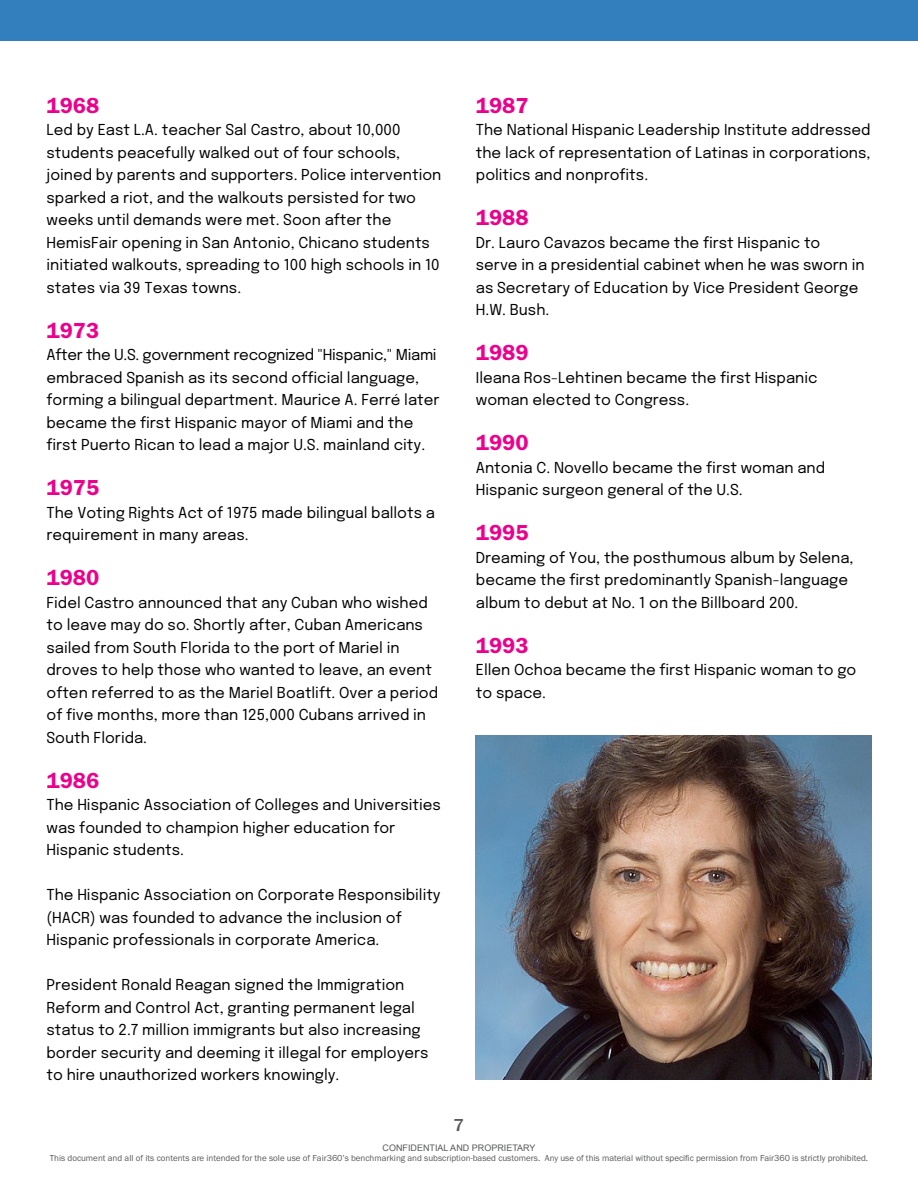
<style>
.page{position:relative;width:918px;height:1188px;background:#fff}
.page>*{position:absolute;margin:0;border:0;box-sizing:border-box;transform-origin:0 0}
.Body{font:22.5px "Franklin Gothic URW Dem";color:#ec008c}
.t1{font:500 18px "Franklin Gothic URW";color:#58595b}
.Body-2{font:15px/22.5px "Epilogue";color:#000}
.t2{font:9px/10.5px "Franklin Gothic URW Boo";color:#58595b;text-align:center}
.s1{font-family:"Arial"}
</style>
<div class="page">
<div style="left:0;top:0;width:918px;height:40px;background:#337fbe"></div>
<img style="left:476px;top:735px;width:396px;height:345px">
<p class="Body" style="left:47px;top:91px;width:54px">1968</p>
<p class="Body-2" style="left:47px;top:118px;width:396px">Led by East L.A. teacher Sal Castro, about 10,000 students peacefully walked out of four schools, joined by parents and supporters. Police intervention sparked a riot, and the walkouts persisted for two weeks until demands were met. Soon after the HemisFair opening in San Antonio, Chicano students initiated walkouts, spreading to 100 high schools in 10 states via 39 Texas towns.</p>
<p class="Body" style="left:47px;top:316px;width:54px">1973</p>
<p class="Body-2" style="left:47px;top:343px;width:394px">After the U.S. government recognized "Hispanic," Miami embraced Spanish as its second official language, forming a bilingual department. Maurice A. Ferré later became the first Hispanic mayor of Miami and the first Puerto Rican to lead a major U.S. mainland city.</p>
<p class="Body" style="left:47px;top:474px;width:54px">1975</p>
<p class="Body-2" style="left:47px;top:500px;width:390px">The Voting Rights Act of 1975 made bilingual ballots a requirement in many areas.</p>
<p class="Body" style="left:47px;top:564px;width:54px">1980</p>
<p class="Body-2" style="left:47px;top:590px;width:393px">Fidel Castro announced that any Cuban who wished to leave may do so. Shortly after, Cuban Americans sailed from South Florida to the port of Mariel in droves to help those who wanted to leave, an event often referred to as the Mariel Boatlift. Over a period of five months, more than 125,000 Cubans arrived in South Florida.</p>
<p class="Body" style="left:47px;top:766px;width:54px">1986</p>
<p class="Body-2" style="left:47px;top:793px;width:396px">The Hispanic Association of Colleges and Universities was founded to champion higher education for<br>Hispanic students.</p>
<p class="Body-2" style="left:47px;top:883px;width:396px">The Hispanic Association on Corporate Responsibility (HACR) was founded to advance the inclusion of<br>Hispanic professionals in corporate America.</p>
<p class="Body-2" style="left:47px;top:973px;width:384px">President Ronald Reagan signed the Immigration Reform and Control Act, granting permanent legal status to 2.7 million immigrants but also increasing border security and deeming it illegal for employers to hire unauthorized workers knowingly.</p>
<p class="Body" style="left:476px;top:91px;width:54px">1987</p>
<p class="Body-2" style="left:476px;top:118px;width:396px;text-align:justify">The National Hispanic Leadership Institute addressed the lack of representation of Latinas in corporations, politics and nonprofits.</p>
<p class="Body" style="left:476px;top:204px;width:54px">1988</p>
<p class="Body-2" style="left:476px;top:230px;width:346px">Dr. Lauro Cavazos became the first Hispanic to</p>
<p class="Body-2" style="left:476px;top:253px;width:390px">serve in a presidential cabinet when he was sworn in as Secretary of Education by Vice President George<br>H.W. Bush.</p>
<p class="Body" style="left:476px;top:339px;width:54px">1989</p>
<p class="Body-2" style="left:476px;top:365px;width:343px">Ileana Ros-Lehtinen became the first Hispanic woman elected to Congress.</p>
<p class="Body" style="left:476px;top:429px;width:54px">1990</p>
<p class="Body-2" style="left:476px;top:455px;width:351px">Antonia C. Novello became the first woman and<br>Hispanic surgeon general of the U.S.</p>
<p class="Body" style="left:476px;top:519px;width:54px">1995</p>
<p class="Body-2" style="left:476px;top:545px;width:379px">Dreaming of You, the posthumous album by Selena, became the first predominantly Spanish-language album to debut at No. 1 on the Billboard 200.</p>
<p class="Body" style="left:476px;top:631px;width:54px">1993</p>
<p class="Body-2" style="left:476px;top:658px;width:382px">Ellen Ochoa became the first Hispanic woman to go to space.</p>
<p class="t1" style="left:453px;top:1114px;width:12px">7</p>
<p class="t2" style="left:50px;top:1142px;width:820px"><span class="s1">CONFIDENTIAL AND PROPRIETARY<br></span>This document and all of its contents are intended for the sole use of Fair360’s benchmarking and subscription-based customers. Any use of this material without specific permission from Fair360 is strictly prohibited.</p>
</div>
